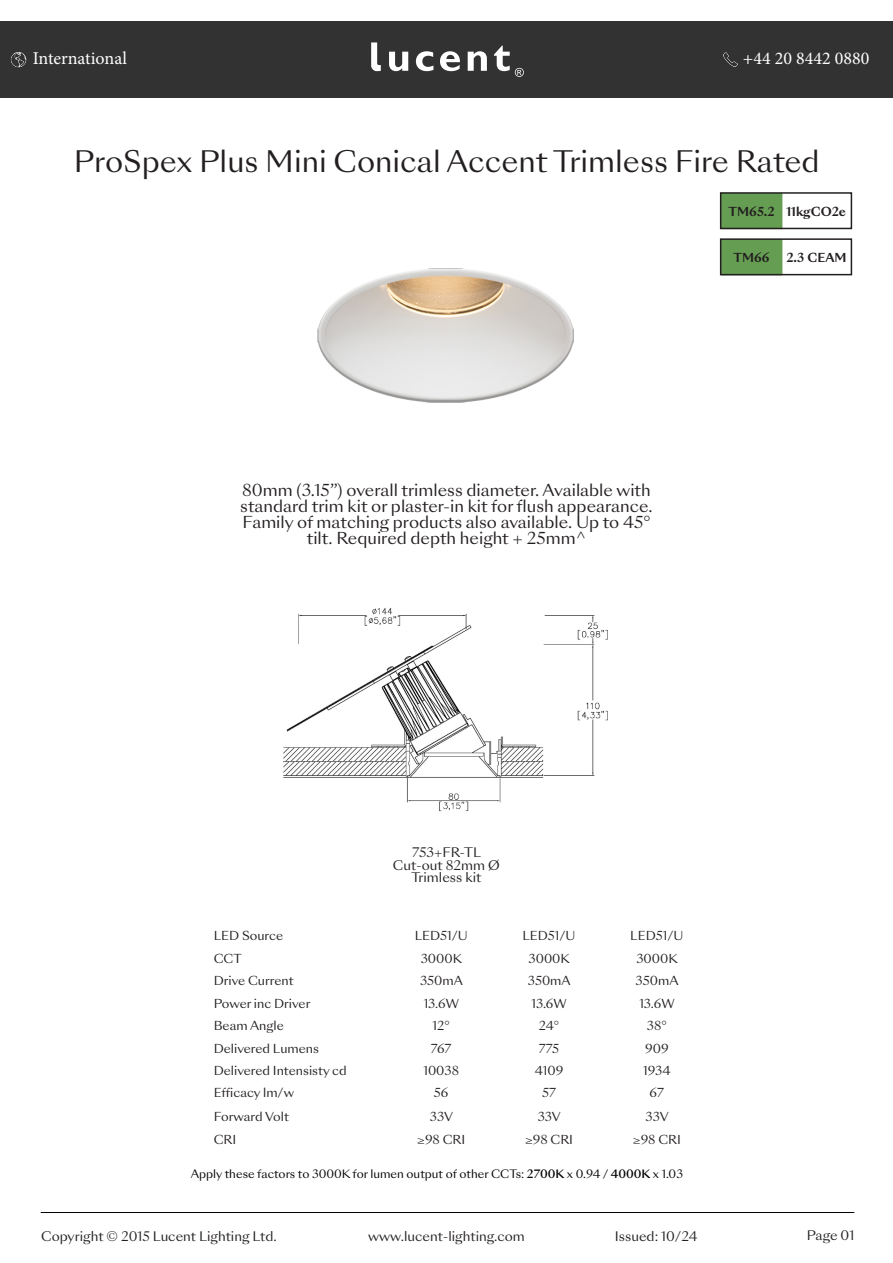
<style>
.page{position:relative;width:893px;height:1263px;background:#fff}
.page>*{position:absolute;margin:0;border:0;box-sizing:border-box;transform-origin:0 0}
.t1{font:28.65px "Sang Bleu Sunrise";color:#231f20}
.t2{font:18px "Minion Pro";color:#fff}
.bullet_points{font:15.9px/15.9px "Sang Bleu Sunrise";color:#231f20;text-align:center}
.bullet_point{font:12.75px "Sang Bleu Sunrise";color:#231f20}
.t3{font:12px "Sang Bleu Sunrise";color:#231f20}
.t4{font:700 12px "Sang Bleu Sunrise";color:#231f20}
.bullet_point-2{font:11.1px "Sang Bleu Sunrise";color:#000}
.s1{font-weight:500}
</style>
<div class="page">
<div style="left:0;top:21px;width:893px;height:77px;background:#333233"></div>
<hr style="left:41px;top:1212px;width:813px;height:1px;background:#000">
<svg style="left:389px;top:52px;width:19px;height:19px"></svg>
<svg style="left:416px;top:51px;width:17px;height:20px"></svg>
<svg style="left:440px;top:51px;width:20px;height:20px"></svg>
<svg style="left:468px;top:51px;width:19px;height:20px"></svg>
<svg style="left:371px;top:42px;width:10px;height:29px"></svg>
<svg style="left:494px;top:46px;width:30px;height:31px"></svg>
<img style="left:317px;top:268px;width:257px;height:135px">
<img style="left:283px;top:608px;width:325px;height:203px">
<div style="left:721px;top:193px;width:61px;height:36px;background:#659e52"></div>
<div style="left:720px;top:192px;width:132px;height:37px;border:2px solid #231f20"></div>
<div style="left:721px;top:239px;width:61px;height:36px;background:#659e52"></div>
<div style="left:720px;top:238px;width:132px;height:37px;border:2px solid #231f20"></div>
<img style="left:11px;top:52px;width:15px;height:15px">
<img style="left:723px;top:52px;width:15px;height:15px">
<p class="t2" style="left:33px;top:47px;width:96px">International</p>
<p class="t2" style="left:743px;top:47px;width:128px">+44 20 8442 0880</p>
<p class="t1" style="left:74px;top:142px;width:747px">ProSpex Plus Mini Conical Accent Trimless Fire Rated</p>
<p class="t4" style="left:728px;top:203px;width:48px">TM65.2</p>
<p class="t4" style="left:786px;top:203px;width:61px">11kgCO2e</p>
<p class="t4" style="left:733px;top:249px;width:38px">TM66</p>
<p class="t4" style="left:786px;top:249px;width:62px">2.3 CEAM</p>
<p class="bullet_points" style="left:240px;top:483px;width:414px">80mm (3.15”) overall trimless diameter. Available with standard trim kit or plaster-in kit for flush appearance.<br>Family of matching products also available. Up to 45° tilt. Required depth height + 25mm^</p>
<p class="bullet_point" style="left:412px;top:843px;width:70px">753+FR-TL</p>
<p class="bullet_point" style="left:393px;top:856px;width:108px">Cut-out 82mm Ø</p>
<p class="bullet_point" style="left:411px;top:869px;width:71px">Trimless kit</p>
<p class="t3" style="left:214px;top:927px;width:71px">LED Source</p>
<p class="t3" style="left:415px;top:927px;width:55px">LED51/U</p>
<p class="t3" style="left:522px;top:927px;width:55px">LED51/U</p>
<p class="t3" style="left:630px;top:927px;width:55px">LED51/U</p>
<p class="t3" style="left:214px;top:950px;width:30px">CCT</p>
<p class="t3" style="left:421px;top:950px;width:43px">3000K</p>
<p class="t3" style="left:529px;top:950px;width:43px">3000K</p>
<p class="t3" style="left:636px;top:950px;width:43px">3000K</p>
<p class="t3" style="left:214px;top:973px;width:81px">Drive Current</p>
<p class="t3" style="left:420px;top:973px;width:44px">350mA</p>
<p class="t3" style="left:528px;top:973px;width:44px">350mA</p>
<p class="t3" style="left:636px;top:973px;width:44px">350mA</p>
<p class="t3" style="left:214px;top:995px;width:98px">Power inc Driver</p>
<p class="t3" style="left:424px;top:995px;width:37px">13.6W</p>
<p class="t3" style="left:531px;top:995px;width:37px">13.6W</p>
<p class="t3" style="left:639px;top:995px;width:37px">13.6W</p>
<p class="t3" style="left:214px;top:1017px;width:72px">Beam Angle</p>
<p class="t3" style="left:433px;top:1017px;width:19px">12°</p>
<p class="t3" style="left:539px;top:1017px;width:22px">24°</p>
<p class="t3" style="left:647px;top:1017px;width:21px">38°</p>
<p class="t3" style="left:214px;top:1040px;width:107px">Delivered Lumens</p>
<p class="t3" style="left:431px;top:1040px;width:22px">767</p>
<p class="t3" style="left:539px;top:1040px;width:22px">775</p>
<p class="t3" style="left:645px;top:1040px;width:25px">909</p>
<p class="t3" style="left:214px;top:1062px;width:135px">Delivered Intensisty cd</p>
<p class="t3" style="left:423px;top:1062px;width:37px">10038</p>
<p class="t3" style="left:535px;top:1062px;width:30px">4109</p>
<p class="t3" style="left:643px;top:1062px;width:29px">1934</p>
<p class="t3" style="left:214px;top:1084px;width:82px">Efficacy lm/w</p>
<p class="t3" style="left:434px;top:1084px;width:16px">56</p>
<p class="t3" style="left:542px;top:1084px;width:16px">57</p>
<p class="t3" style="left:649px;top:1084px;width:16px">67</p>
<p class="t3" style="left:214px;top:1108px;width:77px">Forward Volt</p>
<p class="t3" style="left:430px;top:1108px;width:25px">33V</p>
<p class="t3" style="left:538px;top:1108px;width:25px">33V</p>
<p class="t3" style="left:645px;top:1108px;width:25px">33V</p>
<p class="t3" style="left:214px;top:1131px;width:24px">CRI</p>
<p class="t3" style="left:417px;top:1131px;width:50px">≥98 CRI</p>
<p class="t3" style="left:525px;top:1131px;width:50px">≥98 CRI</p>
<p class="t3" style="left:633px;top:1131px;width:50px">≥98 CRI</p>
<p class="bullet_point-2" style="left:191px;top:1166px;width:494px">Apply these factors to 3000K for lumen output of other CCTs: <span class="s1">2700K</span> x 0.94 / <span class="s1">4000K</span> x 1.03</p>
<p class="bullet_point" style="left:41px;top:1227px;width:237px">Copyright © 2015 Lucent Lighting Ltd.</p>
<p class="bullet_point" style="left:368px;top:1227px;width:158px">www.lucent-lighting.com</p>
<p class="bullet_point" style="left:807px;top:1227px;width:49px">Page 01</p>
<p class="bullet_point" style="left:615px;top:1227px;width:84px">Issued: 10/24</p>
</div>
